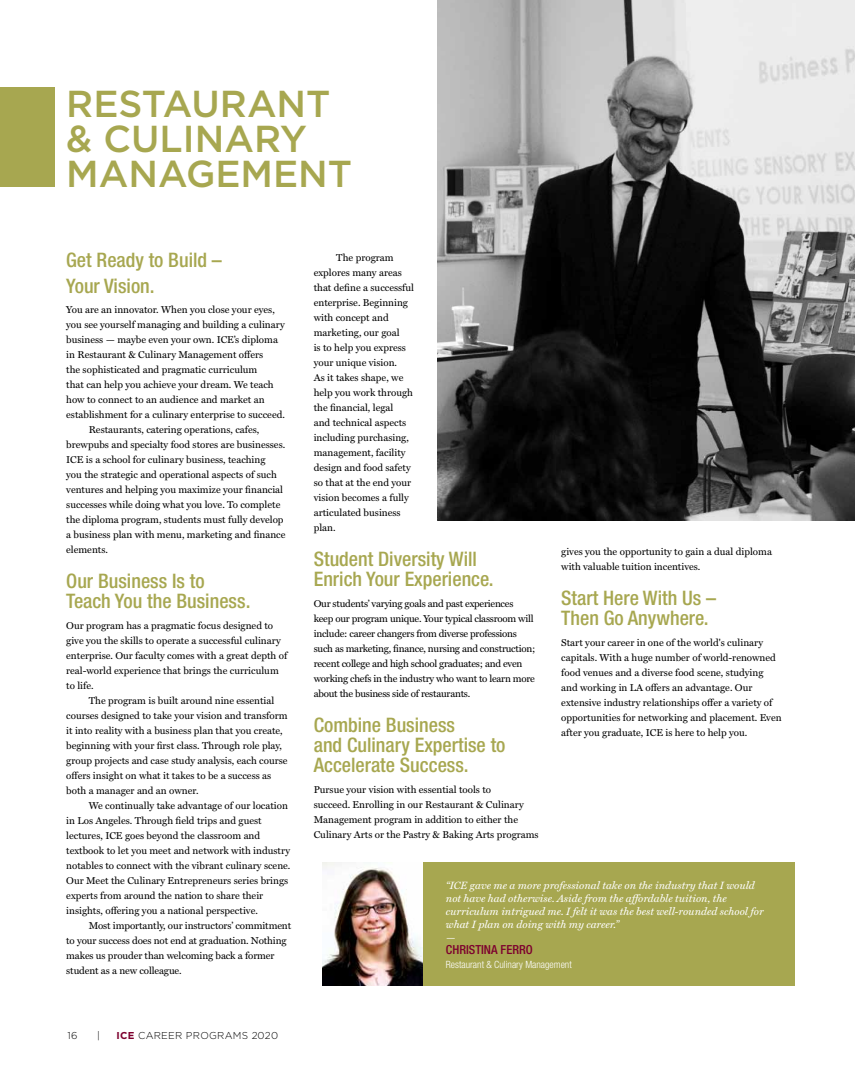
<style>
.page{position:relative;width:855px;height:1080px;background:#fff}
.page>*{position:absolute;margin:0;border:0;box-sizing:border-box;transform-origin:0 0}
.t1{font:500 37.5px/35px "Gotham";color:#a7a750}
.t2{font:500 condensed 20px/20px "Helvetica Neue LT Std";color:#a7a750}
.t3{font:500 condensed 12.5px "Helvetica Neue LT Std";color:#7d002e}
.t4{font:italic 10.62px/13.1px "Miller Text";color:#fff}
.t5{font:10px/15px "Miller Text";color:#000}
.t6{font:10px/15px "Miller Text";letter-spacing:-.025em;color:#000}
.t7{font:300 condensed 10px "Helvetica Neue LT Std";color:#fff}
.t8{font:300 10px "Gotham";letter-spacing:.025em;color:#000}
.s1{font-weight:700;color:#7d002e}
</style>
<div class="page">
<img style="left:322px;top:862px;width:101px;height:124px">
<div style="left:423px;top:862px;width:372px;height:124px;background:#a7a750"></div>
<div style="left:0;top:88px;width:55px;height:99px;background:#a7a750"></div>
<img style="left:438px;top:0;width:417px;height:520px">
<h1 class="t1" style="left:66px;top:86px;width:287px">RESTAURANT &amp; CULINARY<br>MANAGEMENT</h1>
<h2 class="t2" style="left:66px;top:247px;width:157px;line-height:25.6px">Get Ready to Build –<br>Your Vision.</h2>
<p class="t5" style="left:66px;top:303px;width:210px">You are an innovator. When you close your eyes,</p>
<p class="t5" style="left:66px;top:318px;width:220px">you see yourself managing and building a culinary</p>
<p class="t5" style="left:66px;top:333px;width:213px">business — maybe even your own. ICE’s diploma</p>
<p class="t5" style="left:66px;top:348px;width:198px">in Restaurant &amp; Culinary Management offers</p>
<p class="t5" style="left:66px;top:363px;width:193px">the sophisticated and pragmatic curriculum</p>
<p class="t5" style="left:66px;top:378px;width:209px">that can help you achieve your dream. We teach</p>
<p class="t5" style="left:66px;top:393px;width:200px">how to connect to an audience and market an</p>
<p class="t5" style="left:66px;top:408px;width:220px">establishment for a culinary enterprise to succeed.</p>
<p class="t5" style="left:89px;top:423px;width:172px">Restaurants, catering operations, cafes,</p>
<p class="t5" style="left:66px;top:438px;width:221px">brewpubs and specialty food stores are businesses.</p>
<p class="t5" style="left:66px;top:453px;width:201px">ICE is a school for culinary business, teaching</p>
<p class="t5" style="left:66px;top:468px;width:212px">you the strategic and operational aspects of such</p>
<p class="t5" style="left:66px;top:483px;width:218px">ventures and helping you maximize your financial</p>
<p class="t5" style="left:66px;top:498px;width:216px">successes while doing what you love. To complete</p>
<p class="t5" style="left:66px;top:513px;width:219px">the diploma program, students must fully develop</p>
<p class="t5" style="left:66px;top:528px;width:221px">a business plan with menu, marketing and finance</p>
<p class="t5" style="left:66px;top:543px;width:43px">elements.</p>
<h2 class="t2" style="left:66px;top:571px;width:186px">Our Business Is to<br>Teach You the Business.</h2>
<p class="t5" style="left:66px;top:618px;width:223px">Our program has a pragmatic focus designed to give you the skills to operate a successful culinary enterprise. Our faculty comes with a great depth of real-world experience that brings the curriculum to life.</p>
<p class="t5" style="left:66px;top:693px;width:223px;text-indent:22px">The program is built around nine essential courses designed to take your vision and transform it into reality with a business plan that you create, beginning with your first class. Through role play, group projects and case study analysis, each course offers insight on what it takes to be a success as both a manager and an owner.</p>
<p class="t5" style="left:66px;top:798px;width:226px;text-indent:22px">We continually take advantage of our location in Los Angeles. Through field trips and guest lectures, ICE goes beyond the classroom and textbook to let you meet and network with industry notables to connect with the vibrant culinary scene.<br>Our Meet the Culinary Entrepreneurs series brings experts from around the nation to share their insights, offering you a national perspective.</p>
<p class="t5" style="left:66px;top:918px;width:227px;text-indent:22px">Most importantly, our instructors’ commitment to your success does not end at graduation. Nothing makes us prouder than welcoming back a former student as a new colleague.</p>
<p class="t8" style="left:68px;top:1029px;width:12px">16</p>
<p class="t8" style="left:97px;top:1029px;width:4px">|</p>
<p class="t8" style="left:117px;top:1029px;width:163px"><span class="s1">ICE</span> CAREER PROGRAMS 2020</p>
<p class="t5" style="left:314px;top:251px;width:102px;text-indent:22px">The program explores many areas that define a successful enterprise. Beginning with concept and marketing, our goal<br>is to help you express your unique vision.<br>As it takes shape, we help you work through the financial, legal<br>and technical aspects including purchasing, management, facility design and food safety so that at the end your vision becomes a fully articulated business plan.</p>
<h2 class="t2" style="left:314px;top:549px;width:181px">Student Diversity Will<br>Enrich Your Experience.</h2>
<p class="t6" style="left:314px;top:596px;width:223px">Our students’ varying goals and past experiences keep our program unique. Your typical classroom will include: career changers from diverse professions such as marketing, finance, nursing and construction; recent college and high school graduates; and even working chefs in the industry who want to learn more about the business side of restaurants.</p>
<h2 class="t2" style="left:314px;top:715px;width:193px">Combine Business<br>and Culinary Expertise to<br>Accelerate Success.</h2>
<p class="t5" style="left:314px;top:782px;width:226px">Pursue your vision with essential tools to<br>succeed. Enrolling in our Restaurant &amp; Culinary Management program in addition to either the Culinary Arts or the Pastry &amp; Baking Arts programs</p>
<p class="t5" style="left:561px;top:544px;width:212px">gives you the opportunity to gain a dual diploma with valuable tuition incentives.</p>
<h2 class="t2" style="left:561px;top:588px;width:157px">Start Here With Us –<br>Then Go Anywhere.</h2>
<p class="t5" style="left:561px;top:635px;width:222px">Start your career in one of the world's culinary capitals. With a huge number of world-renowned food venues and a diverse food scene, studying and working in LA offers an advantage. Our extensive industry relationships offer a variety of opportunities for networking and placement. Even after you graduate, ICE is here to help you.</p>
<p class="t4" style="left:446px;top:879px;width:319px">“ICE gave me a more professional take on the industry that I would not have had otherwise. Aside from the affordable tuition, the curriculum intrigued me. I felt it was the best well-rounded school for what I plan on doing with my career.”<br>—</p>
<p class="t3" style="left:446px;top:942px;width:88px">CHRISTINA FERRO</p>
<p class="t7" style="left:446px;top:958px;width:127px">Restaurant &amp; Culinary Management</p>
</div>
